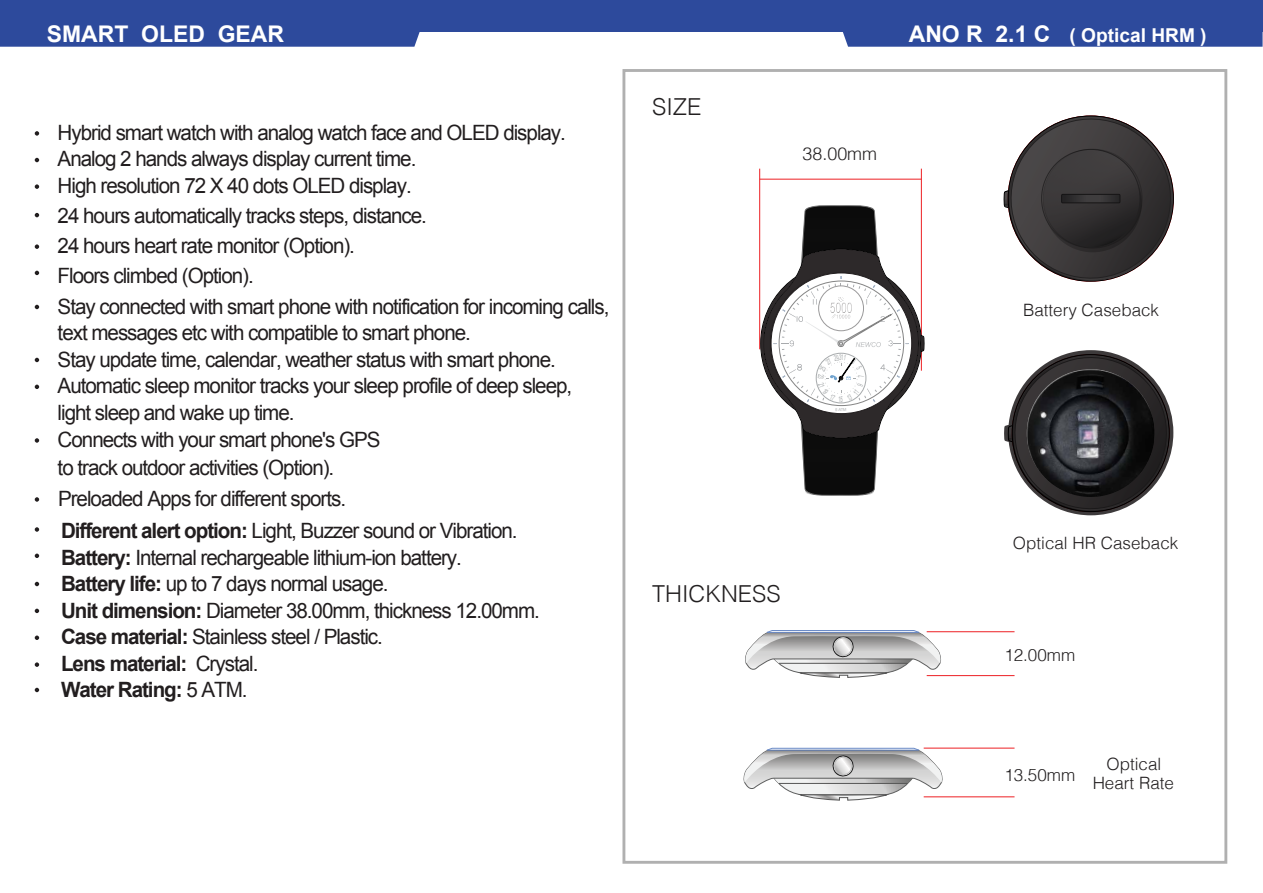
<style>
.page{position:relative;width:1263px;height:893px;background:#fff}
.page>*{position:absolute;margin:0;border:0;box-sizing:border-box;transform-origin:0 0}
.t1{font:300 23.4px "Helvetica";color:#221f20}
.t2{font:700 22.95px "Arial";color:#fff}
.t3{font:21.15px/26.5px "Arial";letter-spacing:-.05em;color:#221e1f}
.t4{font:700 19.2px "Arial";color:#fff}
.t5{font:300 17.85px "Helvetica";color:#221f20}
.t6{font:300 16.95px "Helvetica";color:#221f20}
.t7{font:300 14.4px "Helvetica";color:#fff;scale:.64 1}
.t8{font:7.95px "Arial";color:#a7aaac;scale:.54 1}
.s1{font-size:22.95px}
.s2{font-weight:700}
</style>
<div class="page">
<svg style="left:35px;top:131px;width:4px;height:5px"></svg>
<svg style="left:35px;top:554px;width:4px;height:4px"></svg>
<svg style="left:35px;top:527px;width:4px;height:5px"></svg>
<svg style="left:35px;top:582px;width:4px;height:4px"></svg>
<svg style="left:35px;top:609px;width:4px;height:4px"></svg>
<svg style="left:35px;top:636px;width:4px;height:4px"></svg>
<svg style="left:35px;top:662px;width:4px;height:5px"></svg>
<svg style="left:35px;top:688px;width:4px;height:4px"></svg>
<svg style="left:35px;top:158px;width:4px;height:4px"></svg>
<svg style="left:35px;top:184px;width:4px;height:5px"></svg>
<svg style="left:35px;top:213px;width:4px;height:4px"></svg>
<svg style="left:35px;top:244px;width:4px;height:5px"></svg>
<svg style="left:35px;top:271px;width:4px;height:4px"></svg>
<svg style="left:35px;top:305px;width:4px;height:4px"></svg>
<svg style="left:35px;top:358px;width:4px;height:4px"></svg>
<svg style="left:35px;top:385px;width:4px;height:4px"></svg>
<svg style="left:35px;top:438px;width:4px;height:5px"></svg>
<svg style="left:35px;top:497px;width:4px;height:5px"></svg>
<hr style="left:760px;top:179px;width:161px;height:1px;background:#ed2024">
<hr style="left:759px;top:169px;width:1px;height:180px;background:#ed2024">
<hr style="left:921px;top:169px;width:1px;height:202px;background:#ed2024">
<div style="left:0;top:0;width:1263px;height:32px;background:#2d4a9c"></div>
<svg style="left:843px;top:32px;width:419px;height:15px"></svg>
<svg style="left:0;top:32px;width:420px;height:15px"></svg>
<div style="left:622px;top:69px;width:605px;height:795px;border:3px solid #b0b0b0"></div>
<hr style="left:927px;top:631px;width:87px;height:1px;background:#ed2024">
<hr style="left:927px;top:675px;width:87px;height:1px;background:#ed2024">
<hr style="left:924px;top:797px;width:90px;height:1px;background:#ed2024">
<svg style="left:745px;top:630px;width:197px;height:48px"></svg>
<hr style="left:767px;top:632px;width:152px;height:1px;background:#6a8ac6">
<hr style="left:924px;top:748px;width:90px;height:1px;background:#ed2024">
<svg style="left:743px;top:748px;width:200px;height:52px"></svg>
<hr style="left:767px;top:750px;width:152px;height:1px;background:#6a8ac6">
<svg style="left:1003px;top:115px;width:171px;height:167px"></svg>
<svg style="left:1004px;top:350px;width:170px;height:166px"></svg>
<img style="left:1027px;top:369px;width:127px;height:128px;border-radius:64px">
<svg style="left:761px;top:205px;width:163px;height:291px"></svg>
<p class="t2" style="left:47px;top:18px;width:239px">SMART OLED GEAR</p>
<p class="t4" style="left:909px;top:23px;width:299px"><span class="s1">ANO R 2.1 C</span> ( Optical HRM )</p>
<p class="t3" style="left:58px;top:119px;width:510px">Hybrid smart watch with analog watch face and OLED display.<br>Analog 2 hands always display current time.<br>High resolution 72 X 40 dots OLED display.</p>
<p class="t3" style="left:58px;top:201px;width:553px;line-height:30.2px">24 hours automatically tracks steps, distance.<br>24 hours heart rate monitor (Option).<br>Floors climbed (Option).<br>Stay connected with smart phone with notification for incoming calls,</p>
<p class="t3" style="left:58px;top:320px;width:516px">text messages etc with compatible to smart phone.<br>Stay update time, calendar, weather status with smart phone.<br>Automatic sleep monitor tracks your sleep profile of deep sleep, light sleep and wake up time.</p>
<p class="t3" style="left:58px;top:426px;width:324px">Connects with your smart phone's GPS</p>
<p class="t3" style="left:58px;top:485px;width:290px">Preloaded Apps for different sports.</p>
<p class="t3" style="left:58px;top:455px;width:278px">to track outdoor activities (Option).</p>
<p class="t3" style="left:61px;top:518px;width:480px"><span class="s2">Different alert option:</span> Light, Buzzer sound or Vibration.<br><span class="s2">Battery:</span> Internal rechargeable lithium-ion battery.<br><span class="s2">Battery life:</span> up to 7 days normal usage.<br><span class="s2">Unit dimension:</span> Diameter 38.00mm, thickness 12.00mm.<br><span class="s2">Case material:</span> Stainless steel / Plastic.<br><span class="s2">Lens material:</span> Crystal.<br><span class="s2">Water Rating:</span> 5 ATM.</p>
<p class="t1" style="left:652px;top:87px;width:51px">SIZE</p>
<p class="t5" style="left:802px;top:138px;width:76px">38.00mm</p>
<p class="t7" style="left:830px;top:295px;width:36px">5000</p>
<p class="t8" style="left:839px;top:352px;width:10px">31</p>
<p class="t1" style="left:652px;top:574px;width:130px">THICKNESS</p>
<p class="t6" style="left:1023px;top:295px;width:138px">Battery Caseback</p>
<p class="t6" style="left:1013px;top:528px;width:167px">Optical HR Caseback</p>
<p class="t6" style="left:1004px;top:640px;width:72px">12.00mm</p>
<p class="t6" style="left:1004px;top:760px;width:72px">13.50mm</p>
<p class="t6" style="left:1106px;top:750px;width:56px">Optical</p>
<p class="t6" style="left:1093px;top:768px;width:83px">Heart Rate</p>
</div>
